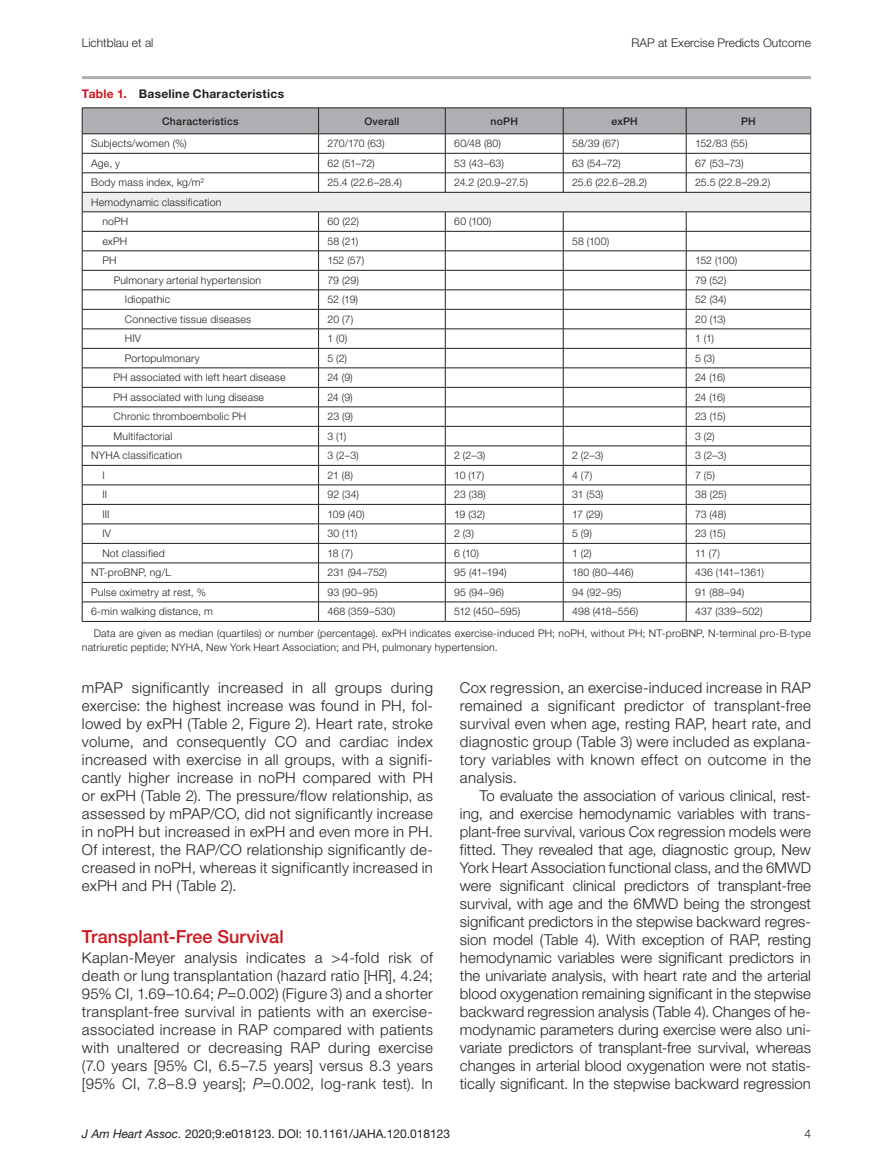
<style>
.page{position:relative;width:893px;height:1174px;background:#fff}
.page>*{position:absolute;margin:0;border:0;box-sizing:border-box;transform-origin:0 0}
.t1{font:500 18px "Helvetica Neue LT Std";color:#cd151d}
.t2{font:300 15px/18px "Helvetica Neue LT Std";letter-spacing:.02em;color:#231f20;text-align:justify}
.t3{font:12px "Helvetica Neue LT Std";color:#231f20}
.t4{font:300 12px "Helvetica Neue LT Std";color:#231f20}
.t5{font:700 12px "Helvetica Neue LT Std";letter-spacing:.025em;color:#231f20}
.t6{font:300 10.5px/19.5px "Helvetica Neue LT Std";letter-spacing:.02em;color:#231f20}
.t7{font:500 10.5px "Helvetica Neue LT Std";letter-spacing:.02em;color:#231f20}
.t8{font:300 10.5px "Helvetica Neue LT Std";letter-spacing:-.015em;color:#231f20}
.s1{color:#cd151d}
.s2{font-style:italic}
</style>
<div class="page">
<hr style="left:82px;top:621px;width:237px;height:1px;background:#231f20">
<hr style="left:319px;top:621px;width:126px;height:1px;background:#231f20">
<hr style="left:445px;top:621px;width:118px;height:1px;background:#231f20">
<hr style="left:563px;top:621px;width:123px;height:1px;background:#231f20">
<svg style="left:82px;top:108px;width:729px;height:513px"></svg>
<hr style="left:686px;top:621px;width:125px;height:1px;background:#231f20">
<hr style="left:82px;top:76px;width:729px;height:3px;background:#aeafb3">
<p class="t4" style="left:82px;top:35px;width:73px">Lichtblau et al</p>
<p class="t4" style="left:632px;top:35px;width:181px">RAP at Exercise Predicts Outcome</p>
<p class="t5" style="left:82px;top:86px;width:204px"><span class="s1">Table 1.</span> Baseline Characteristics</p>
<p class="t7" style="left:162px;top:115px;width:78px">Characteristics</p>
<p class="t7" style="left:364px;top:115px;width:37px">Overall</p>
<p class="t7" style="left:491px;top:115px;width:29px">noPH</p>
<p class="t7" style="left:611px;top:115px;width:28px">exPH</p>
<p class="t7" style="left:741px;top:115px;width:16px">PH</p>
<p class="t6" style="left:91px;top:134px;width:97px">Subjects/women (%)</p>
<p class="t6" style="left:328px;top:134px;width:59px">270/170 (63)</p>
<p class="t6" style="left:454px;top:134px;width:48px">60/48 (80)</p>
<p class="t6" style="left:572px;top:134px;width:49px">58/39 (67)</p>
<p class="t6" style="left:695px;top:134px;width:54px">152/83 (55)</p>
<p class="t6" style="left:91px;top:153px;width:30px">Age, y</p>
<p class="t6" style="left:328px;top:153px;width:49px">62 (51–72)</p>
<p class="t6" style="left:454px;top:153px;width:51px">53 (43–63)</p>
<p class="t6" style="left:572px;top:153px;width:50px">63 (54–72)</p>
<p class="t6" style="left:695px;top:153px;width:50px">67 (53–73)</p>
<p class="t6" style="left:91px;top:173px;width:115px">Body mass index, kg/m<sup>2</sup></p>
<p class="t6" style="left:328px;top:173px;width:76px">25.4 (22.6–28.4)</p>
<p class="t6" style="left:454px;top:173px;width:75px">24.2 (20.9–27.5)</p>
<p class="t6" style="left:572px;top:173px;width:76px">25.6 (22.6–28.2)</p>
<p class="t6" style="left:695px;top:173px;width:77px">25.5 (22.8–29.2)</p>
<p class="t6" style="left:102px;top:192px;width:120px;text-indent:-11px">Hemodynamic classification noPH</p>
<p class="t6" style="left:328px;top:212px;width:33px">60 (22)</p>
<p class="t6" style="left:454px;top:212px;width:39px">60 (100)</p>
<p class="t6" style="left:102px;top:231px;width:26px">exPH</p>
<p class="t6" style="left:328px;top:231px;width:32px">58 (21)</p>
<p class="t6" style="left:572px;top:231px;width:39px">58 (100)</p>
<p class="t6" style="left:102px;top:251px;width:16px">PH</p>
<p class="t6" style="left:328px;top:251px;width:38px">152 (57)</p>
<p class="t6" style="left:695px;top:251px;width:44px">152 (100)</p>
<p class="t6" style="left:114px;top:270px;width:149px">Pulmonary arterial hypertension</p>
<p class="t6" style="left:328px;top:270px;width:33px">79 (29)</p>
<p class="t6" style="left:695px;top:270px;width:33px">79 (52)</p>
<p class="t6" style="left:125px;top:290px;width:47px">Idiopathic</p>
<p class="t6" style="left:328px;top:290px;width:32px">52 (19)</p>
<p class="t6" style="left:695px;top:290px;width:33px">52 (34)</p>
<p class="t6" style="left:125px;top:309px;width:128px">Connective tissue diseases</p>
<p class="t6" style="left:328px;top:309px;width:27px">20 (7)</p>
<p class="t6" style="left:695px;top:309px;width:32px">20 (13)</p>
<p class="t6" style="left:125px;top:329px;width:18px">HIV</p>
<p class="t6" style="left:328px;top:329px;width:21px">1 (0)</p>
<p class="t6" style="left:695px;top:329px;width:20px">1 (1)</p>
<p class="t6" style="left:125px;top:348px;width:76px">Portopulmonary</p>
<p class="t6" style="left:327px;top:348px;width:21px">5 (2)</p>
<p class="t6" style="left:695px;top:348px;width:21px">5 (3)</p>
<p class="t6" style="left:114px;top:368px;width:173px">PH associated with left heart disease</p>
<p class="t6" style="left:327px;top:368px;width:27px">24 (9)</p>
<p class="t6" style="left:695px;top:368px;width:32px">24 (16)</p>
<p class="t6" style="left:114px;top:387px;width:152px">PH associated with lung disease</p>
<p class="t6" style="left:327px;top:387px;width:27px">24 (9)</p>
<p class="t6" style="left:695px;top:387px;width:32px">24 (16)</p>
<p class="t6" style="left:114px;top:407px;width:134px">Chronic thromboembolic PH</p>
<p class="t6" style="left:327px;top:407px;width:27px">23 (9)</p>
<p class="t6" style="left:695px;top:407px;width:32px">23 (15)</p>
<p class="t6" style="left:114px;top:426px;width:60px">Multifactorial</p>
<p class="t6" style="left:327px;top:426px;width:20px">3 (1)</p>
<p class="t6" style="left:695px;top:426px;width:21px">3 (2)</p>
<p class="t6" style="left:91px;top:446px;width:93px">NYHA classification</p>
<p class="t6" style="left:327px;top:446px;width:33px">3 (2–3)</p>
<p class="t6" style="left:454px;top:446px;width:33px">2 (2–3)</p>
<p class="t6" style="left:572px;top:446px;width:33px">2 (2–3)</p>
<p class="t6" style="left:695px;top:446px;width:33px">3 (2–3)</p>
<p class="t6" style="left:102px;top:465px;width:4px">I</p>
<p class="t6" style="left:327px;top:465px;width:27px">21 (8)</p>
<p class="t6" style="left:454px;top:465px;width:32px">10 (17)</p>
<p class="t6" style="left:572px;top:465px;width:22px">4 (7)</p>
<p class="t6" style="left:695px;top:465px;width:21px">7 (5)</p>
<p class="t6" style="left:102px;top:485px;width:6px">II</p>
<p class="t6" style="left:327px;top:485px;width:33px">92 (34)</p>
<p class="t6" style="left:454px;top:485px;width:33px">23 (38)</p>
<p class="t6" style="left:572px;top:485px;width:33px">31 (53)</p>
<p class="t6" style="left:695px;top:485px;width:33px">38 (25)</p>
<p class="t6" style="left:102px;top:504px;width:9px">III</p>
<p class="t6" style="left:327px;top:504px;width:39px">109 (40)</p>
<p class="t6" style="left:454px;top:504px;width:32px">19 (32)</p>
<p class="t6" style="left:572px;top:504px;width:32px">17 (29)</p>
<p class="t6" style="left:695px;top:504px;width:33px">73 (48)</p>
<p class="t6" style="left:102px;top:524px;width:10px">IV</p>
<p class="t6" style="left:327px;top:524px;width:31px">30 (11)</p>
<p class="t6" style="left:454px;top:524px;width:21px">2 (3)</p>
<p class="t6" style="left:572px;top:524px;width:21px">5 (9)</p>
<p class="t6" style="left:695px;top:524px;width:32px">23 (15)</p>
<p class="t6" style="left:102px;top:543px;width:64px">Not classified</p>
<p class="t6" style="left:327px;top:543px;width:27px">18 (7)</p>
<p class="t6" style="left:454px;top:543px;width:26px">6 (10)</p>
<p class="t6" style="left:572px;top:543px;width:21px">1 (2)</p>
<p class="t6" style="left:695px;top:543px;width:26px">11 (7)</p>
<p class="t6" style="left:91px;top:563px;width:81px">NT-proBNP, ng/L</p>
<p class="t6" style="left:327px;top:563px;width:61px">231 (94–752)</p>
<p class="t6" style="left:454px;top:563px;width:54px">95 (41–194)</p>
<p class="t6" style="left:572px;top:563px;width:63px">180 (80–446)</p>
<p class="t8" style="left:695px;top:566px;width:70px">436 (141–1361)</p>
<p class="t6" style="left:91px;top:582px;width:117px">Pulse oximetry at rest, %</p>
<p class="t6" style="left:327px;top:582px;width:52px">93 (90–95)</p>
<p class="t6" style="left:454px;top:582px;width:51px">95 (94–96)</p>
<p class="t6" style="left:572px;top:582px;width:51px">94 (92–95)</p>
<p class="t6" style="left:695px;top:582px;width:51px">91 (88–94)</p>
<p class="t6" style="left:91px;top:602px;width:123px">6-min walking distance, m</p>
<p class="t6" style="left:327px;top:602px;width:69px">468 (359–530)</p>
<p class="t6" style="left:454px;top:602px;width:68px">512 (450–595)</p>
<p class="t6" style="left:572px;top:602px;width:68px">498 (418–556)</p>
<p class="t6" style="left:94px;top:600px;width:719px;line-height:21.9px;text-indent:601px">437 (339–502)<br>Data are given as median (quartiles) or number (percentage). exPH indicates exercise-induced PH; noPH, without PH; NT-proBNP, N-terminal pro-B-type</p>
<p class="t6" style="left:82px;top:637px;width:417px">natriuretic peptide; NYHA, New York Heart Association; and PH, pulmonary hypertension.</p>
<p class="t2" style="left:82px;top:678px;width:353px">mPAP significantly increased in all groups during exercise: the highest increase was found in PH, fol&shy;lowed by exPH (Table 2, Figure 2). Heart rate, stroke volume, and consequently CO and cardiac index increased with exercise in all groups, with a signifi&shy;cantly higher increase in noPH compared with PH or exPH (Table 2). The pressure/flow relationship, as assessed by mPAP/CO, did not significantly increase in noPH but increased in exPH and even more in PH.<br>Of interest, the RAP/CO relationship significantly de&shy;creased in noPH, whereas it significantly increased in exPH and PH (Table 2).</p>
<p class="t1" style="left:82px;top:925px;width:203px">Transplant-Free Survival</p>
<p class="t2" style="left:82px;top:948px;width:353px">Kaplan-Meyer analysis indicates a &gt;4-fold risk of death or lung transplantation (hazard ratio [HR], 4.24; 95% CI, 1.69–10.64; <span class="s2">P</span>=0.002) (Figure 3) and a shorter transplant-free survival in patients with an exercise&shy;associated increase in RAP compared with patients with unaltered or decreasing RAP during exercise (7.0 years [95% CI, 6.5–7.5 years] versus 8.3 years [95% CI, 7.8–8.9 years]; <span class="s2">P</span>=0.002, log-rank test). In</p>
<p class="t2" style="left:460px;top:678px;width:353px">Cox regression, an exercise-induced increase in RAP remained a significant predictor of transplant-free survival even when age, resting RAP, heart rate, and diagnostic group (Table 3) were included as explana&shy;tory variables with known effect on outcome in the analysis.</p>
<p class="t2" style="left:460px;top:786px;width:353px;text-indent:19px">To evaluate the association of various clinical, rest&shy;ing, and exercise hemodynamic variables with trans&shy;plant-free survival, various Cox regression models were fitted. They revealed that age, diagnostic group, New York Heart Association functional class, and the 6MWD were significant clinical predictors of transplant-free survival, with age and the 6MWD being the strongest significant predictors in the stepwise backward regres&shy;sion model (Table 4). With exception of RAP, resting hemodynamic variables were significant predictors in the univariate analysis, with heart rate and the arterial blood oxygenation remaining significant in the stepwise backward regression analysis (Table 4). Changes of he&shy;modynamic parameters during exercise were also uni&shy;variate predictors of transplant-free survival, whereas changes in arterial blood oxygenation were not statis&shy;tically significant. In the stepwise backward regression</p>
<p class="t3" style="left:82px;top:1126px;width:370px"><span class="s2">J Am Heart Assoc.</span> 2020;9:e018123. DOI: 10.1161/JAHA.120.018123</p>
<p class="t4" style="left:804px;top:1126px;width:8px">4</p>
</div>
